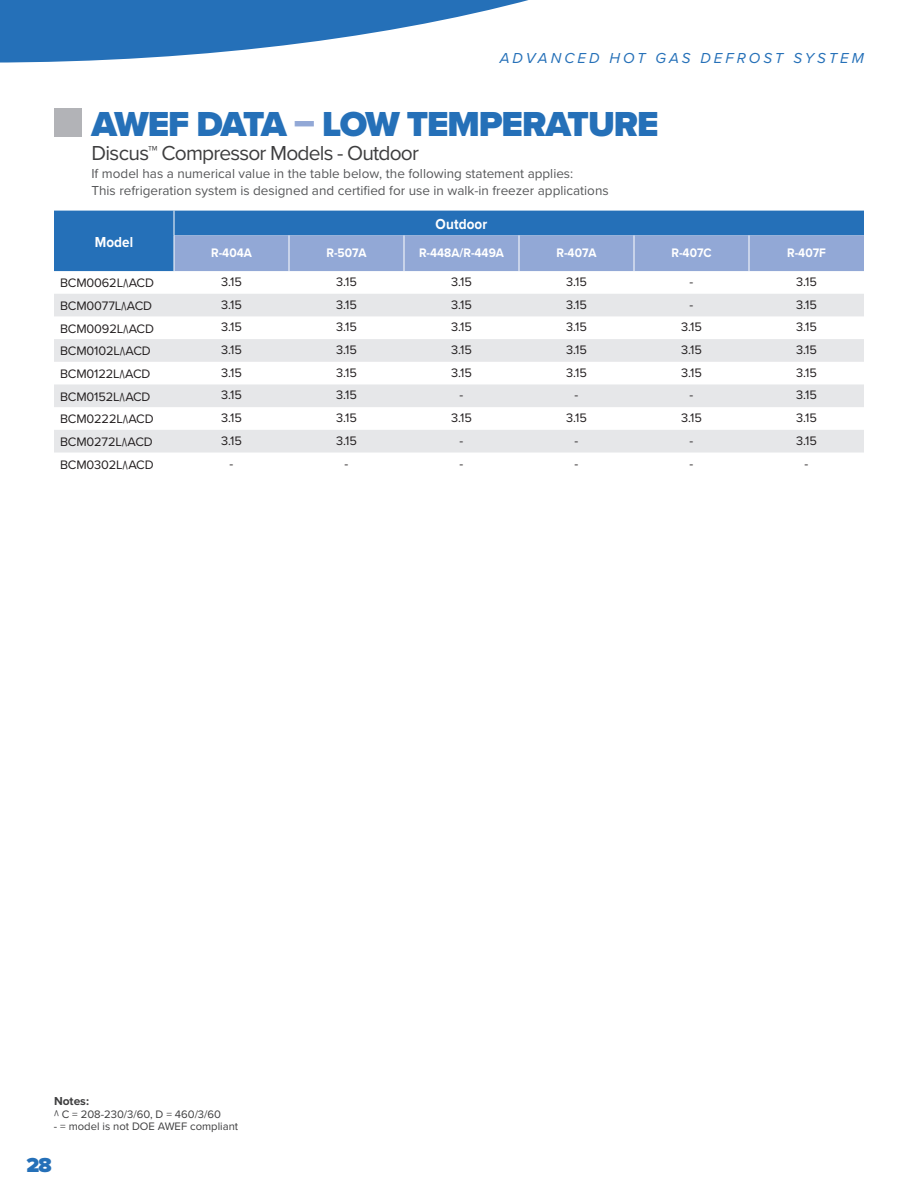
<style>
.page{position:relative;width:918px;height:1188px;background:#fff}
.page>*{position:absolute;margin:0;border:0;box-sizing:border-box;transform-origin:0 0}
.t1{font:900 36px "Proxima Nova";letter-spacing:-.03em;color:#2570b8}
.t2{font:21px "Proxima Nova";letter-spacing:-.04em;color:#3e3e3f}
.t3{font:900 21px "Proxima Nova";color:#2570b8}
.t4{font:italic 15px "Proxima Nova";letter-spacing:.2em;color:#2570b8}
.t5{font:700 15px "Proxima Nova";letter-spacing:.01em;color:#fff;scale:.9 1}
.t6{font:13.5px "Proxima Nova";color:#57585a}
.t7{font:700 12.9px "Proxima Nova";color:#fff;scale:.92 1}
.t8{font:12.75px "Proxima Nova";letter-spacing:-.01em;color:#231f20}
.t9{font:700 12px "Proxima Nova";color:#3e3e3f}
.t10{font:11.25px "Proxima Nova";color:#3e3e3f}
.s1{color:#92a8d6}
.s2{font-size:25.8px}
.s3{font-size:17.7px}
</style>
<div class="page">
<svg style="left:0;top:0;width:529px;height:63px"></svg>
<div style="left:54px;top:108px;width:28px;height:28px;background:#b2b3b7"></div>
<div style="left:54px;top:211px;width:120px;height:60px;background:#2570b8"></div>
<svg style="left:54px;top:294px;width:810px;height:159px;fill:#e6e7e9"></svg>
<svg style="left:174px;top:211px;width:690px;height:60px;background:#6692ca"></svg>
<hr style="left:289px;top:235px;width:1px;height:36px;background:#fff">
<hr style="left:404px;top:235px;width:1px;height:36px;background:#fff">
<hr style="left:519px;top:235px;width:1px;height:36px;background:#fff">
<hr style="left:634px;top:235px;width:1px;height:36px;background:#fff">
<hr style="left:749px;top:235px;width:1px;height:36px;background:#fff">
<hr style="left:174px;top:235px;width:1px;height:36px;background:#fff">
<p class="t4" style="left:500px;top:46px;width:366px">ADVANCED HOT GAS DEFROST SYSTEM</p>
<p class="t1" style="left:91px;top:98px;width:569px">AWEF DATA <span class="s1">–</span> LOW TEMPERATURE</p>
<p class="t2" style="left:91px;top:138px;width:329px">Discus™ Compressor Models - Outdoor</p>
<p class="t6" style="left:91px;top:164px;width:483px">If model has a numerical value in the table below, the following statement applies:</p>
<p class="t6" style="left:91px;top:180px;width:519px">This refrigeration system is designed and certified for use in walk-in freezer applications</p>
<p class="t5" style="left:95px;top:231px;width:44px">Model</p>
<p class="t5" style="left:436px;top:213px;width:59px">Outdoor</p>
<p class="t7" style="left:211px;top:243px;width:46px">R-404A</p>
<p class="t7" style="left:326px;top:243px;width:45px">R-507A</p>
<p class="t7" style="left:419px;top:243px;width:94px">R-448A/R-449A</p>
<p class="t7" style="left:556px;top:243px;width:45px">R-407A</p>
<p class="t7" style="left:671px;top:243px;width:45px">R-407C</p>
<p class="t7" style="left:787px;top:243px;width:44px">R-407F</p>
<p class="t8" style="left:60px;top:273px;width:96px">BCM0062L<span class="s2">^</span>ACD</p>
<p class="t8" style="left:221px;top:272px;width:22px">3.15</p>
<p class="t8" style="left:336px;top:272px;width:22px">3.15</p>
<p class="t8" style="left:451px;top:272px;width:22px">3.15</p>
<p class="t8" style="left:566px;top:272px;width:22px">3.15</p>
<p class="t8" style="left:690px;top:272px;width:5px">-</p>
<p class="t8" style="left:796px;top:272px;width:22px">3.15</p>
<p class="t8" style="left:60px;top:296px;width:94px">BCM0077L<span class="s2">^</span>ACD</p>
<p class="t8" style="left:221px;top:295px;width:22px">3.15</p>
<p class="t8" style="left:336px;top:295px;width:22px">3.15</p>
<p class="t8" style="left:451px;top:295px;width:22px">3.15</p>
<p class="t8" style="left:566px;top:295px;width:22px">3.15</p>
<p class="t8" style="left:690px;top:295px;width:5px">-</p>
<p class="t8" style="left:796px;top:295px;width:22px">3.15</p>
<p class="t8" style="left:60px;top:319px;width:96px">BCM0092L<span class="s2">^</span>ACD</p>
<p class="t8" style="left:221px;top:318px;width:22px">3.15</p>
<p class="t8" style="left:336px;top:318px;width:22px">3.15</p>
<p class="t8" style="left:451px;top:318px;width:22px">3.15</p>
<p class="t8" style="left:566px;top:318px;width:22px">3.15</p>
<p class="t8" style="left:681px;top:318px;width:22px">3.15</p>
<p class="t8" style="left:796px;top:318px;width:22px">3.15</p>
<p class="t8" style="left:60px;top:341px;width:92px">BCM0102L<span class="s2">^</span>ACD</p>
<p class="t8" style="left:221px;top:340px;width:22px">3.15</p>
<p class="t8" style="left:336px;top:340px;width:22px">3.15</p>
<p class="t8" style="left:451px;top:340px;width:22px">3.15</p>
<p class="t8" style="left:566px;top:340px;width:22px">3.15</p>
<p class="t8" style="left:681px;top:340px;width:22px">3.15</p>
<p class="t8" style="left:796px;top:340px;width:22px">3.15</p>
<p class="t8" style="left:60px;top:364px;width:92px">BCM0122L<span class="s2">^</span>ACD</p>
<p class="t8" style="left:221px;top:363px;width:22px">3.15</p>
<p class="t8" style="left:336px;top:363px;width:22px">3.15</p>
<p class="t8" style="left:451px;top:363px;width:22px">3.15</p>
<p class="t8" style="left:566px;top:363px;width:22px">3.15</p>
<p class="t8" style="left:681px;top:363px;width:22px">3.15</p>
<p class="t8" style="left:796px;top:363px;width:22px">3.15</p>
<p class="t8" style="left:60px;top:387px;width:92px">BCM0152L<span class="s2">^</span>ACD</p>
<p class="t8" style="left:221px;top:386px;width:22px">3.15</p>
<p class="t8" style="left:336px;top:386px;width:22px">3.15</p>
<p class="t8" style="left:460px;top:386px;width:5px">-</p>
<p class="t8" style="left:575px;top:386px;width:5px">-</p>
<p class="t8" style="left:690px;top:386px;width:5px">-</p>
<p class="t8" style="left:796px;top:386px;width:22px">3.15</p>
<p class="t8" style="left:60px;top:409px;width:95px">BCM0222L<span class="s2">^</span>ACD</p>
<p class="t8" style="left:221px;top:408px;width:22px">3.15</p>
<p class="t8" style="left:336px;top:408px;width:22px">3.15</p>
<p class="t8" style="left:451px;top:408px;width:22px">3.15</p>
<p class="t8" style="left:566px;top:408px;width:22px">3.15</p>
<p class="t8" style="left:681px;top:408px;width:22px">3.15</p>
<p class="t8" style="left:796px;top:408px;width:22px">3.15</p>
<p class="t8" style="left:60px;top:432px;width:94px">BCM0272L<span class="s2">^</span>ACD</p>
<p class="t8" style="left:221px;top:431px;width:22px">3.15</p>
<p class="t8" style="left:336px;top:431px;width:22px">3.15</p>
<p class="t8" style="left:460px;top:431px;width:5px">-</p>
<p class="t8" style="left:575px;top:431px;width:5px">-</p>
<p class="t8" style="left:690px;top:431px;width:5px">-</p>
<p class="t8" style="left:796px;top:431px;width:22px">3.15</p>
<p class="t8" style="left:60px;top:455px;width:95px">BCM0302L<span class="s2">^</span>ACD</p>
<p class="t8" style="left:230px;top:454px;width:5px">-</p>
<p class="t8" style="left:345px;top:454px;width:5px">-</p>
<p class="t8" style="left:460px;top:454px;width:5px">-</p>
<p class="t8" style="left:575px;top:454px;width:5px">-</p>
<p class="t8" style="left:690px;top:454px;width:5px">-</p>
<p class="t8" style="left:805px;top:454px;width:5px">-</p>
<p class="t9" style="left:54px;top:1092px;width:37px">Notes:</p>
<p class="t10" style="left:54px;top:1106px;width:169px"><span class="s3">^</span> C = 208-230/3/60, D = 460/3/60</p>
<p class="t10" style="left:54px;top:1118px;width:186px">- = model is not DOE AWEF compliant</p>
<h2 class="t3" style="left:26px;top:1149px;width:27px">28</h2>
</div>
